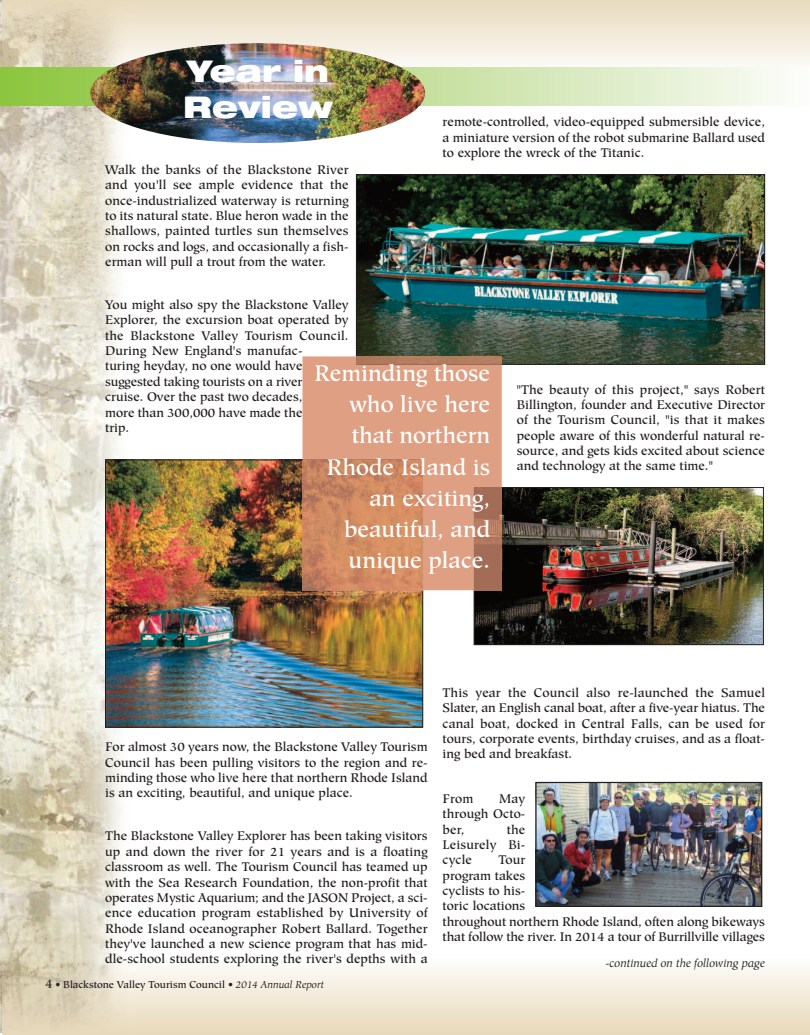
<style>
.page{position:relative;width:810px;height:1035px;background:#fff}
.page>*{position:absolute;margin:0;border:0;box-sizing:border-box;transform-origin:0 0}
.t1{font:900 expanded 30px/36px "Helvetica Neue";color:#fff}
.t2{font:500 22.5px/31.2px "Hiroshige";color:#fff;text-align:right}
.t3{font:500 12.5px/15.4px "Hiroshige";color:#231f20;text-align:justify}
.t4{font:italic 11.25px "Hiroshige";color:#231f20}
.t5{font:500 10px "Hiroshige";color:#231f20}
.s1{font-size:12.5px}
.s2{font-weight:400;font-style:italic}
</style>
<div class="page">
<img style="left:1px;top:0;width:135px;height:1033px">
<img style="left:2px;top:0;width:808px;height:68px">
<img style="left:2px;top:958px;width:808px;height:77px">
<svg style="left:0;top:68px;width:782px;height:38px;background:#cee5ae"></svg>
<img style="left:107px;top:462px;width:314px;height:263px">
<div style="left:105px;top:460px;width:318px;height:267px;border:1px solid #231f20"></div>
<img style="left:476px;top:489px;width:286px;height:154px">
<div style="left:474px;top:487px;width:290px;height:158px;border:1px solid #231f20"></div>
<img style="left:358px;top:176px;width:405px;height:187px">
<div style="left:356px;top:174px;width:409px;height:191px;border:1px solid #231f20"></div>
<img style="left:537px;top:784px;width:223px;height:121px">
<div style="left:535px;top:782px;width:227px;height:125px;border:1px solid #231f20"></div>
<img style="left:90px;top:43px;width:335px;height:100px">
<div style="left:302px;top:356px;width:200px;height:234px;background:#de9f82"></div>
<img style="left:302px;top:460px;width:120px;height:130px">
<img style="left:474px;top:488px;width:28px;height:102px">
<svg style="left:356px;top:356px;width:146px;height:9px"></svg>
<img style="left:357px;top:356px;width:145px;height:8px">
<h1 class="t1" style="left:183px;top:56px;width:151px">Year in<br>Review</h1>
<p class="t3" style="left:443px;top:116px;width:324px">remote-controlled, video-equipped submersible device, a miniature version of the robot submarine Ballard used to explore the wreck of the Titanic.</p>
<p class="t3" style="left:105px;top:163px;width:245px">Walk the banks of the Blackstone River and you'll see ample evidence that the once-industrialized waterway is returning to its natural state. Blue heron wade in the shallows, painted turtles sun themselves on rocks and logs, and occasionally a fish&shy;erman will pull a trout from the water.</p>
<p class="t3" style="left:105px;top:298px;width:245px;text-align:left">You might also spy the Blackstone Valley<br>Explorer, the excursion boat operated by the Blackstone Valley Tourism Council.<br>During New England's manufac-<br>turing heyday, no one would have suggested taking tourists on a river<br>cruise. Over the past two decades,<br>more than 300,000 have made the<br>trip.</p>
<h2 class="t2" style="left:314px;top:360px;width:178px">Reminding those who live here that northern<br>Rhode Island is an exciting, beautiful, and unique place.</h2>
<p class="t3" style="left:517px;top:383px;width:250px">"The beauty of this project," says Robert Billington, founder and Executive Director of the Tourism Council, "is that it makes people aware of this wonderful natural re&shy;source, and gets kids excited about science and technology at the same time."</p>
<p class="t3" style="left:105px;top:740px;width:324px">For almost 30 years now, the Blackstone Valley Tourism Council has been pulling visitors to the region and re&shy;minding those who live here that northern Rhode Island is an exciting, beautiful, and unique place.</p>
<p class="t3" style="left:105px;top:830px;width:324px">The Blackstone Valley Explorer has been taking visitors up and down the river for 21 years and is a floating classroom as well. The Tourism Council has teamed up with the Sea Research Foundation, the non-profit that operates Mystic Aquarium; and the JASON Project, a sci&shy;ence education program established by University of Rhode Island oceanographer Robert Ballard. Together they've launched a new science program that has mid&shy;dle-school students exploring the river's depths with a</p>
<p class="t5" style="left:45px;top:981px;width:280px"><span class="s1">4</span> • Blackstone Valley Tourism Council • <span class="s2">2014 Annual Report</span></p>
<p class="t3" style="left:443px;top:686px;width:324px">This year the Council also re-launched the Samuel Slater, an English canal boat, after a five-year hiatus. The canal boat, docked in Central Falls, can be used for tours, corporate events, birthday cruises, and as a float&shy;ing bed and breakfast.</p>
<p class="t3" style="left:443px;top:792px;width:32px">From</p>
<p class="t3" style="left:443px;top:792px;width:84px;text-indent:57px">May through Octo&shy;ber,</p>
<p class="t3" style="left:443px;top:823px;width:84px;text-indent:64px">the Leisurely Bi&shy;cycle</p>
<p class="t3" style="left:443px;top:853px;width:324px;text-align:left;text-indent:56px">Tour<br>program takes<br>cyclists to his-<br>toric locations<br>throughout northern Rhode Island, often along bikeways that follow the river. In 2014 a tour of Burrillville villages</p>
<p class="t4" style="left:606px;top:958px;width:161px">-continued on the following page</p>
</div>
